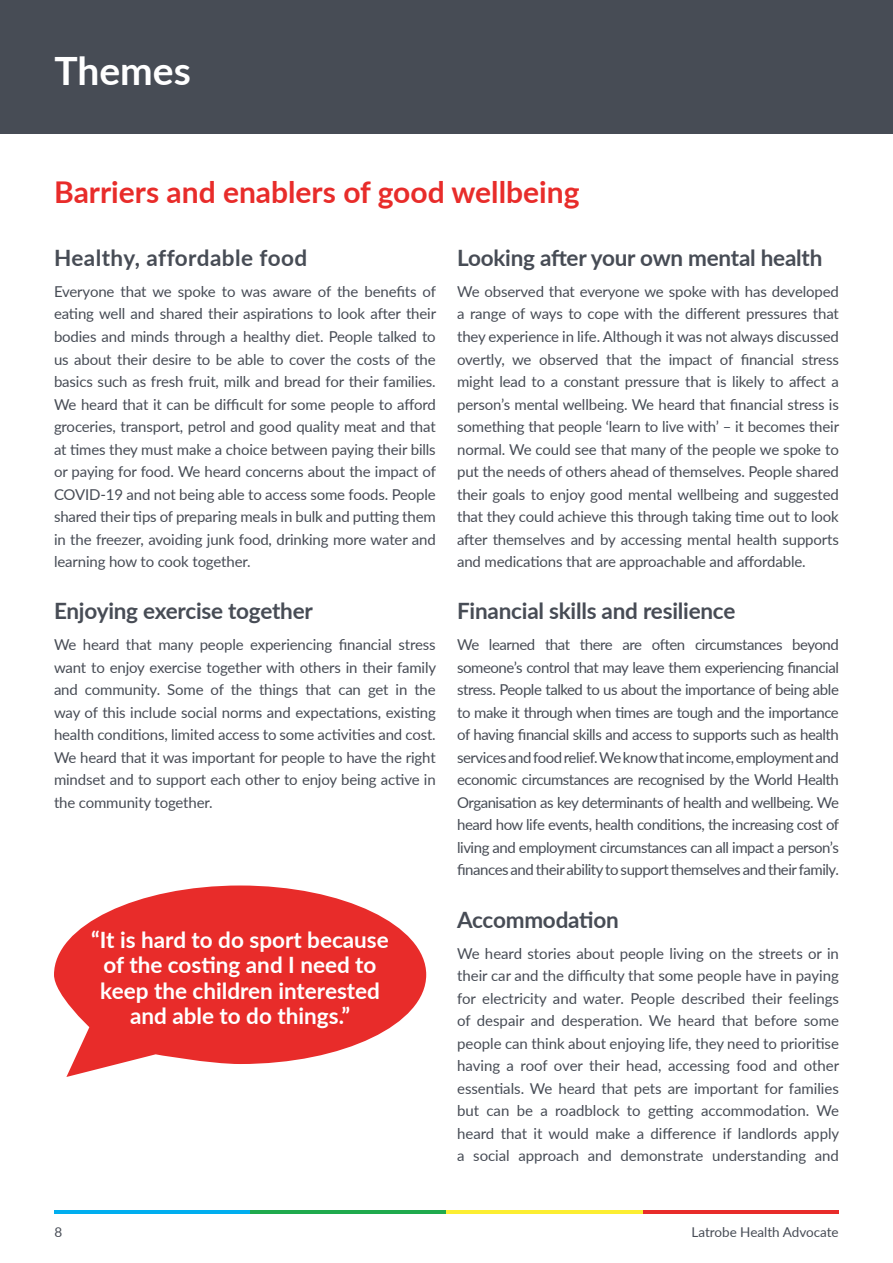
<style>
.page{position:relative;width:893px;height:1263px;background:#fff}
.page>*{position:absolute;margin:0;border:0;box-sizing:border-box;transform-origin:0 0}
.t1{font:700 39px "Lato";color:#fff}
.t2{font:700 30px "Lato";color:#e82c2a}
.t3{font:700 22.5px "Lato";letter-spacing:-.01em;color:#474c55}
.t4{font:700 22.5px/25.5px "Lato";color:#fff;text-align:center}
.t5{font:700 22.5px "Lato";letter-spacing:.02em;color:#474c55}
.t6{font:15px/22.5px "Lato";letter-spacing:-.01em;color:#474c55;text-align:justify}
.t7{font:13.5px "Lato";color:#474c55}
</style>
<div class="page">
<hr style="left:54px;top:1210px;width:196px;height:4px;background:#00aeef">
<hr style="left:643px;top:1210px;width:196px;height:4px;background:#e82c2a">
<hr style="left:250px;top:1210px;width:197px;height:4px;background:#20aa4d">
<hr style="left:447px;top:1210px;width:196px;height:4px;background:#fcee32">
<div style="left:0;top:0;width:893px;height:134px;background:#474c55"></div>
<svg style="left:54px;top:885px;width:372px;height:192px;fill:#e82c2a"></svg>
<h1 class="t1" style="left:54px;top:42px;width:138px">Themes</h1>
<h2 class="t2" style="left:54px;top:170px;width:527px">Barriers and enablers of good wellbeing</h2>
<h3 class="t5" style="left:54px;top:241px;width:255px">Healthy, affordable food</h3>
<p class="t6" style="left:54px;top:280px;width:384px">Everyone that we spoke to was aware of the benefits of eating well and shared their aspirations to look after their bodies and minds through a healthy diet. People talked to us about their desire to be able to cover the costs of the basics such as fresh fruit, milk and bread for their families.<br>We heard that it can be difficult for some people to afford groceries, transport, petrol and good quality meat and that at times they must make a choice between paying their bills or paying for food. We heard concerns about the impact of COVID-19 and not being able to access some foods. People shared their tips of preparing meals in bulk and putting them in the freezer, avoiding junk food, drinking more water and learning how to cook together.</p>
<h3 class="t3" style="left:54px;top:594px;width:260px">Enjoying exercise together</h3>
<p class="t6" style="left:54px;top:633px;width:384px">We heard that many people experiencing financial stress want to enjoy exercise together with others in their family and community. Some of the things that can get in the way of this include social norms and expectations, existing health conditions, limited access to some activities and cost.<br>We heard that it was important for people to have the right mindset and to support each other to enjoy being active in the community together.</p>
<h3 class="t4" style="left:91px;top:926px;width:299px">“It is hard to do sport because of the costing and I need to keep the children interested and able to do things.”</h3>
<h3 class="t3" style="left:457px;top:241px;width:367px">Looking after your own mental health</h3>
<p class="t6" style="left:457px;top:280px;width:384px">We observed that everyone we spoke with has developed a range of ways to cope with the different pressures that they experience in life. Although it was not always discussed overtly, we observed that the impact of financial stress might lead to a constant pressure that is likely to affect a person’s mental wellbeing. We heard that financial stress is something that people ‘learn to live with’ – it becomes their normal. We could see that many of the people we spoke to put the needs of others ahead of themselves. People shared their goals to enjoy good mental wellbeing and suggested that they could achieve this through taking time out to look after themselves and by accessing mental health supports and medications that are approachable and affordable.</p>
<h3 class="t3" style="left:457px;top:594px;width:280px">Financial skills and resilience</h3>
<p class="t6" style="left:457px;top:633px;width:384px">We learned that there are often circumstances beyond someone’s control that may leave them experiencing financial stress. People talked to us about the importance of being able to make it through when times are tough and the importance of having financial skills and access to supports such as health services and food relief. We know that income, employment and economic circumstances are recognised by the World Health Organisation as key determinants of health and wellbeing. We heard how life events, health conditions, the increasing cost of living and employment circumstances can all impact a person’s finances and their ability to support themselves and their family.</p>
<h3 class="t3" style="left:457px;top:903px;width:163px">Accommodation</h3>
<p class="t6" style="left:457px;top:941px;width:384px">We heard stories about people living on the streets or in their car and the difficulty that some people have in paying for electricity and water. People described their feelings of despair and desperation. We heard that before some people can think about enjoying life, they need to prioritise having a roof over their head, accessing food and other essentials. We heard that pets are important for families but can be a roadblock to getting accommodation. We heard that it would make a difference if landlords apply a social approach and demonstrate understanding and</p>
<p class="t7" style="left:54px;top:1222px;width:9px">8</p>
<p class="t7" style="left:691px;top:1222px;width:149px">Latrobe Health Advocate</p>
</div>
